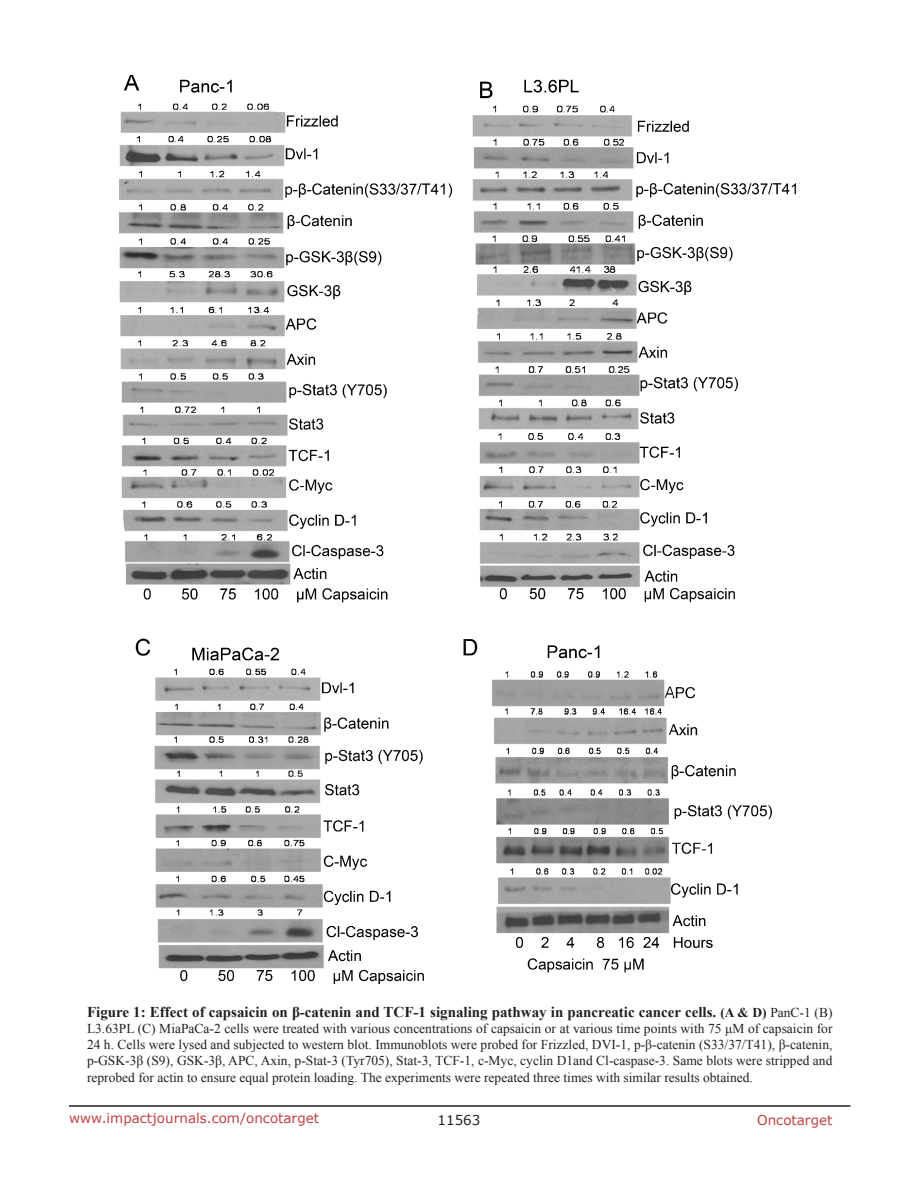
<style>
.page{position:relative;width:918px;height:1188px;background:#fff}
.page>*{position:absolute;margin:0;border:0;box-sizing:border-box;transform-origin:0 0}
.FigureText{font:700 15px "Times New Roman";color:#231f20}
.FigureText-2{font:13.5px/16.2px "Times New Roman";color:#231f20;text-align:justify}
.t1{font:13.5px "Verdana";color:#c24141}
.t2{font:13.5px "Verdana";color:#231f20}
.s1{font-size:13.5px}
.s2{font-weight:400;font-size:13.5px}
</style>
<div class="page">
<hr style="left:69px;top:1105px;width:781px;height:2px;background:#231f20">
<img style="left:120px;top:75px;width:680px;height:908px">
<p class="FigureText" style="left:87px;top:1001px;width:747px">Figure 1: Effect of capsaicin on β-catenin and TCF-1 signaling pathway in pancreatic cancer cells. <span class="s1">(A &amp; D)</span> <span class="s2">PanC-1 (B)</span></p>
<p class="FigureText-2" style="left:87px;top:1020px;width:747px">L3.63PL (C) MiaPaCa-2 cells were treated with various concentrations of capsaicin or at various time points with 75 μM of capsaicin for 24 h. Cells were lysed and subjected to western blot. Immunoblots were probed for Frizzled, DVI-1, p-β-catenin (S33/37/T41), β-catenin, p-GSK-3β (S9), GSK-3β, APC, Axin, p-Stat-3 (Tyr705), Stat-3, TCF-1, c-Myc, cyclin D1and Cl-caspase-3. Same blots were stripped and reprobed for actin to ensure equal protein loading. The experiments were repeated three times with similar results obtained.</p>
<p class="t1" style="left:69px;top:1109px;width:252px">www.impactjournals.com/oncotarget</p>
<p class="t2" style="left:438px;top:1111px;width:44px">11563</p>
<p class="t1" style="left:757px;top:1111px;width:77px">Oncotarget</p>
</div>
